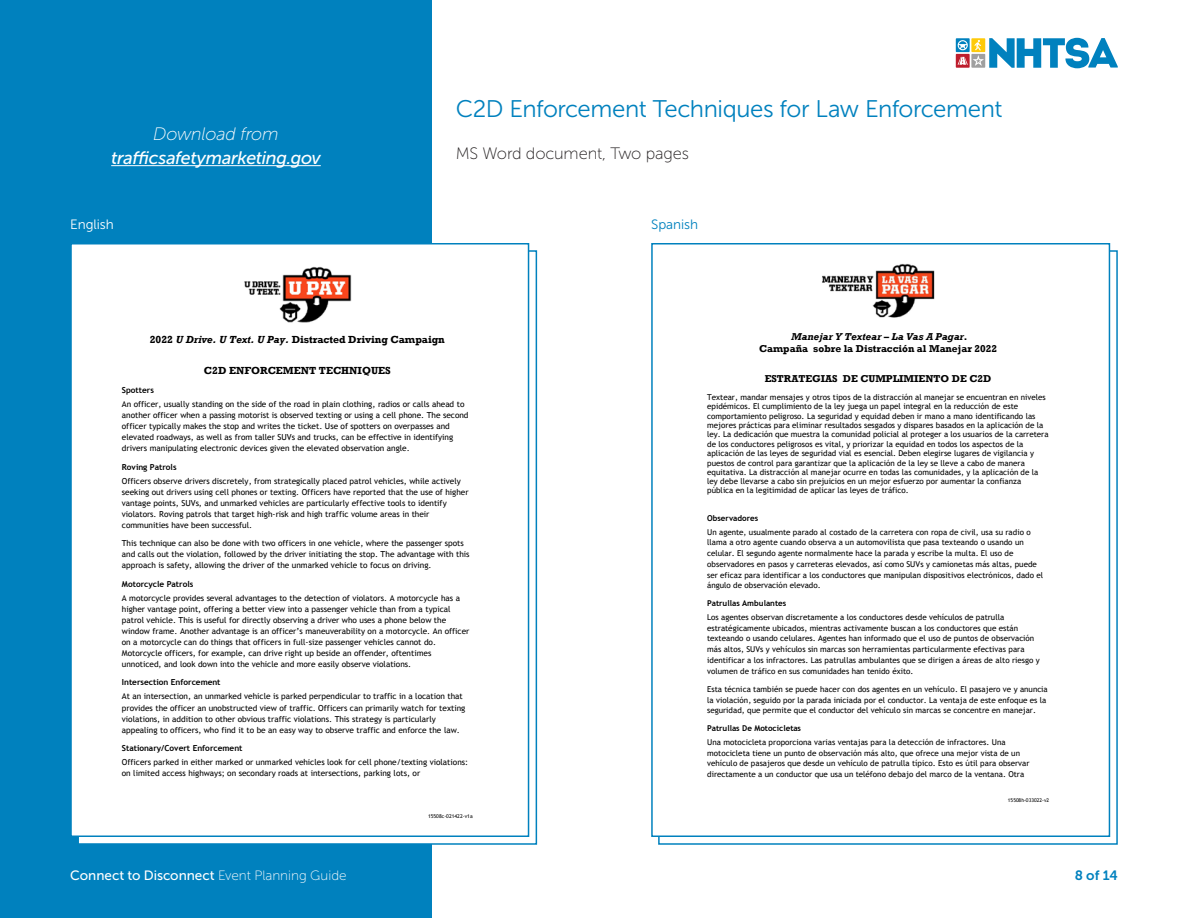
<style>
.page{position:relative;width:1188px;height:918px;background:#fff}
.page>*{position:absolute;margin:0;border:0;box-sizing:border-box;transform-origin:0 0}
.t1{font:24px "Museo Sans 300";letter-spacing:-.02em;color:#0081be}
.Download{font:italic 18px "Museo Sans 500";letter-spacing:-.02em;color:#fff}
.Download-2{font:italic 18px "Museo Sans 100";letter-spacing:-.015em;color:#fff}
.body{font:16.5px "Museo Sans 100";letter-spacing:-.01em;color:#231f20}
.t2{font:13.5px "Museo Sans 500";color:#fff}
.t3{font:13.5px "Museo Sans 300";letter-spacing:-.005em;color:#fff}
.t4{font:13.5px "Museo Sans 300";letter-spacing:-.005em;color:#0081be}
.t5{font:13.5px "Museo Sans 700";color:#0081be}
.t6{font:700 10.5px "Rockwell";color:#000}
.t7{font:700 10.2px/12px "Rockwell";color:#000;text-align:center}
.t8{font:8.25px/11.1px "Trebuchet MS";letter-spacing:-.005em;color:#000}
.t9{font:8.1px/10.8px "Trebuchet MS";color:#000}
.t10{font:5.25px "Trebuchet MS";color:#000}
.t11{font:5.1px "Trebuchet MS";letter-spacing:.01em;color:#000}
.s1{font-style:italic}
.s2{font-weight:700}
.s3{font-family:"Museo Sans 100"}
</style>
<div class="page">
<div style="left:0;top:0;width:432px;height:918px;background:#0081be"></div>
<svg style="left:956px;top:38px;width:14px;height:14px"></svg>
<div style="left:956px;top:54px;width:14px;height:14px;background:#be1d2c"></div>
<svg style="left:958px;top:38px;width:160px;height:30px"></svg>
<div style="left:77px;top:250px;width:460px;height:595px;background:#fff;border:2px solid #0081be"></div>
<div style="left:658px;top:250px;width:460px;height:595px;background:#fff;border:2px solid #0081be"></div>
<div style="left:71px;top:244px;width:458px;height:592px;background:#fff"></div>
<img style="left:244px;top:266px;width:108px;height:57px">
<div style="left:70px;top:243px;width:459px;height:594px;border:2px solid #0081be"></div>
<div style="left:652px;top:244px;width:457px;height:592px;background:#fff"></div>
<img style="left:822px;top:263px;width:113px;height:55px">
<div style="left:651px;top:243px;width:459px;height:594px;border:2px solid #0081be"></div>
<hr style="left:111px;top:165px;width:210px;height:1px;background:#fff">
<p class="Download-2" style="left:153px;top:124px;width:127px">Download from</p>
<p class="Download" style="left:111px;top:148px;width:211px">trafficsafetymarketing.gov</p>
<p class="t3" style="left:70px;top:217px;width:45px">English</p>
<h2 class="t1" style="left:456px;top:96px;width:548px">C2D Enforcement Techniques for Law Enforcement</h2>
<p class="body" style="left:456px;top:145px;width:235px">MS Word document, Two pages</p>
<p class="t4" style="left:651px;top:217px;width:49px">Spanish</p>
<p class="t6" style="left:150px;top:333px;width:297px">2022 <span class="s1">U Drive. U Text. U Pay.</span> Distracted Driving Campaign</p>
<p class="t6" style="left:204px;top:364px;width:188px">C2D ENFORCEMENT TECHNIQUES</p>
<p class="t8" style="left:122px;top:383px;width:344px;line-height:14.1px"><span class="s2">Spotters<br></span>An officer, usually standing on the side of the road in plain clothing, radios or calls ahead to</p>
<p class="t8" style="left:122px;top:410px;width:348px">another officer when a passing motorist is observed texting or using a cell phone. The second officer typically makes the stop and writes the ticket. Use of spotters on overpasses and elevated roadways, as well as from taller SUVs and trucks, can be effective in identifying drivers manipulating electronic devices given the elevated observation angle.</p>
<p class="t8" style="left:122px;top:460px;width:341px;line-height:14.1px"><span class="s2">Roving Patrols<br></span>Officers observe drivers discretely, from strategically placed patrol vehicles, while actively</p>
<p class="t8" style="left:122px;top:486px;width:348px">seeking out drivers using cell phones or texting. Officers have reported that the use of higher vantage points, SUVs, and unmarked vehicles are particularly effective tools to identify violators. Roving patrols that target high-risk and high traffic volume areas in their communities have been successful.</p>
<p class="t8" style="left:122px;top:538px;width:349px">This technique can also be done with two officers in one vehicle, where the passenger spots and calls out the violation, followed by the driver initiating the stop. The advantage with this approach is safety, allowing the driver of the unmarked vehicle to focus on driving.</p>
<p class="t8" style="left:122px;top:577px;width:340px;line-height:14.1px"><span class="s2">Motorcycle Patrols<br></span>A motorcycle provides several advantages to the detection of violators. A motorcycle has a</p>
<p class="t8" style="left:122px;top:603px;width:349px">higher vantage point, offering a better view into a passenger vehicle than from a typical patrol vehicle. This is useful for directly observing a driver who uses a phone below the window frame. Another advantage is an officer’s maneuverability on a motorcycle. An officer on a motorcycle can do things that officers in full-size passenger vehicles cannot do.<br>Motorcycle officers, for example, can drive right up beside an offender, oftentimes unnoticed, and look down into the vehicle and more easily observe violations.</p>
<p class="t8" style="left:122px;top:676px;width:342px;line-height:14.1px"><span class="s2">Intersection Enforcement<br></span>At an intersection, an unmarked vehicle is parked perpendicular to traffic in a location that</p>
<p class="t8" style="left:122px;top:702px;width:345px">provides the officer an unobstructed view of traffic. Officers can primarily watch for texting violations, in addition to other obvious traffic violations. This strategy is particularly appealing to officers, who find it to be an easy way to observe traffic and enforce the law.</p>
<p class="t8" style="left:122px;top:741px;width:348px;line-height:14.1px"><span class="s2">Stationary/Covert Enforcement<br></span>Officers parked in either marked or unmarked vehicles look for cell phone/texting violations:</p>
<p class="t8" style="left:122px;top:768px;width:300px">on limited access highways; on secondary roads at intersections, parking lots, or</p>
<p class="t10" style="left:428px;top:813px;width:46px">15508c-021422-v1a</p>
<p class="t7" style="left:759px;top:330px;width:240px"><span class="s1">Manejar Y Textear – La Vas A Pagar</span>.<br>Campaña sobre la Distracción al Manejar 2022</p>
<p class="t7" style="left:765px;top:372px;width:228px">ESTRATEGIAS DE CUMPLIMIENTO DE C2D</p>
<p class="t9" style="left:707px;top:393px;width:343px;line-height:9.3px">Textear, mandar mensajes y otros tipos de la distracción al manejar se encuentran en niveles epidémicos. El cumplimiento de la ley juega un papel integral en la reducción de este comportamiento peligroso. La seguridad y equidad deben ir mano a mano identificando las mejores prácticas para eliminar resultados sesgados y dispares basados en la aplicación de la ley. La dedicación que muestra la comunidad policial al proteger a los usuarios de la carretera de los conductores peligrosos es vital, y priorizar la equidad en todos los aspectos de la aplicación de las leyes de seguridad vial es esencial. Deben elegirse lugares de vigilancia y puestos de control para garantizar que la aplicación de la ley se lleve a cabo de manera equitativa. La distracción al manejar ocurre en todas las comunidades, y la aplicación de la ley debe llevarse a cabo sin prejuicios en un mejor esfuerzo por aumentar la confianza pública en la legitimidad de aplicar las leyes de tráfico.</p>
<p class="t9" style="left:707px;top:511px;width:325px;line-height:13.6px"><span class="s2">Observadores<br></span>Un agente, usualmente parado al costado de la carretera con ropa de civil, usa su radio o</p>
<p class="t9" style="left:707px;top:537px;width:338px">llama a otro agente cuando observa a un automovilista que pasa texteando o usando un celular. El segundo agente normalmente hace la parada y escribe la multa. El uso de observadores en pasos y carreteras elevados, así como SUVs y camionetas más altas, puede ser eficaz para identificar a los conductores que manipulan dispositivos electrónicos, dado el ángulo de observación elevado.</p>
<p class="t9" style="left:707px;top:597px;width:299px;line-height:13.6px"><span class="s2">Patrullas Ambulantes<br></span>Los agentes observan discretamente a los conductores desde vehículos de patrulla</p>
<p class="t9" style="left:707px;top:622px;width:334px">estratégicamente ubicados, mientras activamente buscan a los conductores que están texteando o usando celulares. Agentes han informado que el uso de puntos de observación más altos, SUVs y vehículos sin marcas son herramientas particularmente efectivas para identificar a los infractores. Las patrullas ambulantes que se dirigen a áreas de alto riesgo y volumen de tráfico en sus comunidades han tenido éxito.</p>
<p class="t9" style="left:707px;top:683px;width:342px">Esta técnica también se puede hacer con dos agentes en un vehículo. El pasajero ve y anuncia la violación, seguido por la parada iniciada por el conductor. La ventaja de este enfoque es la seguridad, que permite que el conductor del vehículo sin marcas se concentre en manejar.</p>
<p class="t9" style="left:707px;top:721px;width:300px;line-height:13.8px"><span class="s2">Patrullas De Motocicletas<br></span>Una motocicleta proporciona varias ventajas para la detección de infractores. Una</p>
<p class="t9" style="left:707px;top:747px;width:324px">motocicleta tiene un punto de observación más alto, que ofrece una mejor vista de un vehículo de pasajeros que desde un vehículo de patrulla típico. Esto es útil para observar directamente a un conductor que usa un teléfono debajo del marco de la ventana. Otra</p>
<p class="t11" style="left:1008px;top:797px;width:43px">15508h-033022-v2</p>
<h3 class="t2" style="left:70px;top:868px;width:278px">Connect to Disconnect <span class="s3">Event Planning Guide</span></h3>
<h3 class="t5" style="left:1075px;top:868px;width:45px">8 of 14</h3>
</div>
